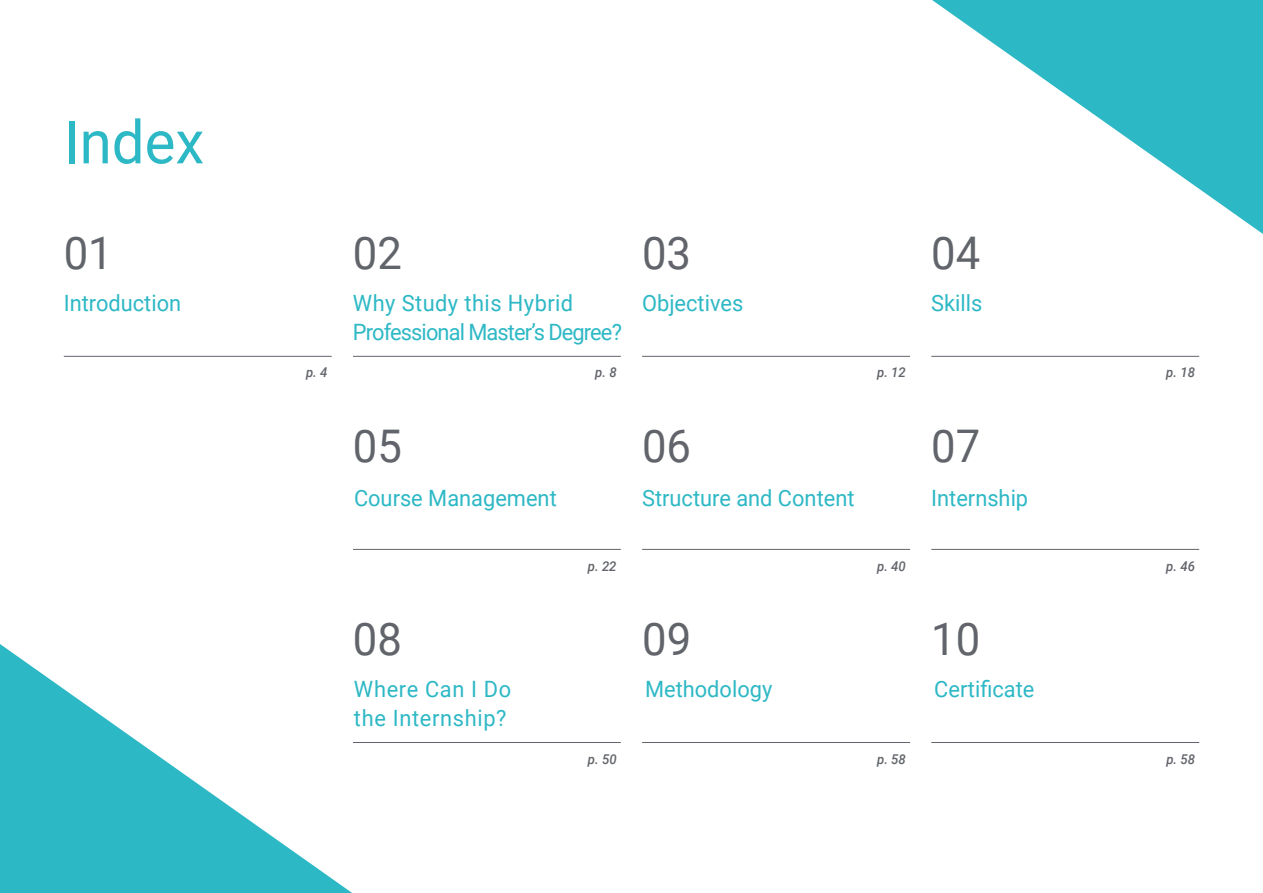
<style>
.page{position:relative;width:1263px;height:893px;background:#fff}
.page>*{position:absolute;margin:0;border:0;box-sizing:border-box;transform-origin:0 0}
.t1{font:60px "Roboto";color:#2db8c5}
.t2{font:45px "Roboto";color:#61646a}
.t3{font:22.5px "Roboto";color:#2db8c5}
.t4{font:22.5px/28.5px "Roboto";letter-spacing:-.04em;color:#2db8c5}
.t5{font:22.5px "Roboto";letter-spacing:.03em;color:#2db8c5}
.t6{font:italic 500 13.5px "Roboto";color:#61646a}
</style>
<div class="page">
<svg style="left:0;top:644px;width:352px;height:249px"></svg>
<svg style="left:932px;top:0;width:331px;height:234px"></svg>
<hr style="left:353px;top:356px;width:268px;height:1px;background:#61646a">
<hr style="left:64px;top:356px;width:268px;height:1px;background:#61646a">
<hr style="left:642px;top:356px;width:268px;height:1px;background:#61646a">
<hr style="left:931px;top:356px;width:268px;height:1px;background:#61646a">
<hr style="left:642px;top:549px;width:268px;height:1px;background:#61646a">
<hr style="left:353px;top:549px;width:268px;height:1px;background:#61646a">
<hr style="left:931px;top:549px;width:268px;height:1px;background:#61646a">
<hr style="left:353px;top:742px;width:268px;height:1px;background:#61646a">
<hr style="left:642px;top:742px;width:268px;height:1px;background:#61646a">
<hr style="left:931px;top:742px;width:268px;height:1px;background:#61646a">
<h1 class="t1" style="left:64px;top:100px;width:142px">Index</h1>
<h2 class="t2" style="left:64px;top:221px;width:51px">01</h2>
<p class="t3" style="left:64px;top:287px;width:119px">Introduction</p>
<h2 class="t2" style="left:353px;top:221px;width:51px">02</h2>
<h2 class="t2" style="left:642px;top:221px;width:51px">03</h2>
<h2 class="t2" style="left:931px;top:221px;width:51px">04</h2>
<p class="t4" style="left:353px;top:288px;width:270px">Why Study this Hybrid<br>Professional Master’s Degree?</p>
<p class="t3" style="left:642px;top:287px;width:103px">Objectives</p>
<p class="t3" style="left:931px;top:287px;width:53px">Skills</p>
<p class="t6" style="left:306px;top:363px;width:23px">p. 4</p>
<p class="t6" style="left:595px;top:363px;width:23px">p. 8</p>
<p class="t6" style="left:877px;top:363px;width:30px">p. 12</p>
<p class="t6" style="left:1166px;top:363px;width:30px">p. 18</p>
<h2 class="t2" style="left:353px;top:414px;width:51px">05</h2>
<h2 class="t2" style="left:642px;top:414px;width:51px">06</h2>
<h2 class="t2" style="left:931px;top:414px;width:51px">07</h2>
<p class="t3" style="left:354px;top:482px;width:204px">Course Management</p>
<p class="t3" style="left:642px;top:482px;width:214px">Structure and Content</p>
<p class="t3" style="left:931px;top:482px;width:98px">Internship</p>
<p class="t6" style="left:588px;top:556px;width:30px">p. 22</p>
<p class="t6" style="left:877px;top:556px;width:30px">p. 40</p>
<p class="t6" style="left:1166px;top:556px;width:30px">p. 46</p>
<h2 class="t2" style="left:353px;top:607px;width:51px">08</h2>
<h2 class="t2" style="left:642px;top:607px;width:51px">09</h2>
<h2 class="t2" style="left:931px;top:607px;width:51px">10</h2>
<p class="t5" style="left:354px;top:673px;width:159px">Where Can I Do</p>
<p class="t3" style="left:645px;top:673px;width:129px">Methodology</p>
<p class="t5" style="left:354px;top:702px;width:154px">the Internship?</p>
<p class="t3" style="left:934px;top:673px;width:102px">Certificate</p>
<p class="t6" style="left:588px;top:749px;width:30px">p. 50</p>
<p class="t6" style="left:877px;top:749px;width:30px">p. 58</p>
<p class="t6" style="left:1166px;top:749px;width:30px">p. 58</p>
</div>
